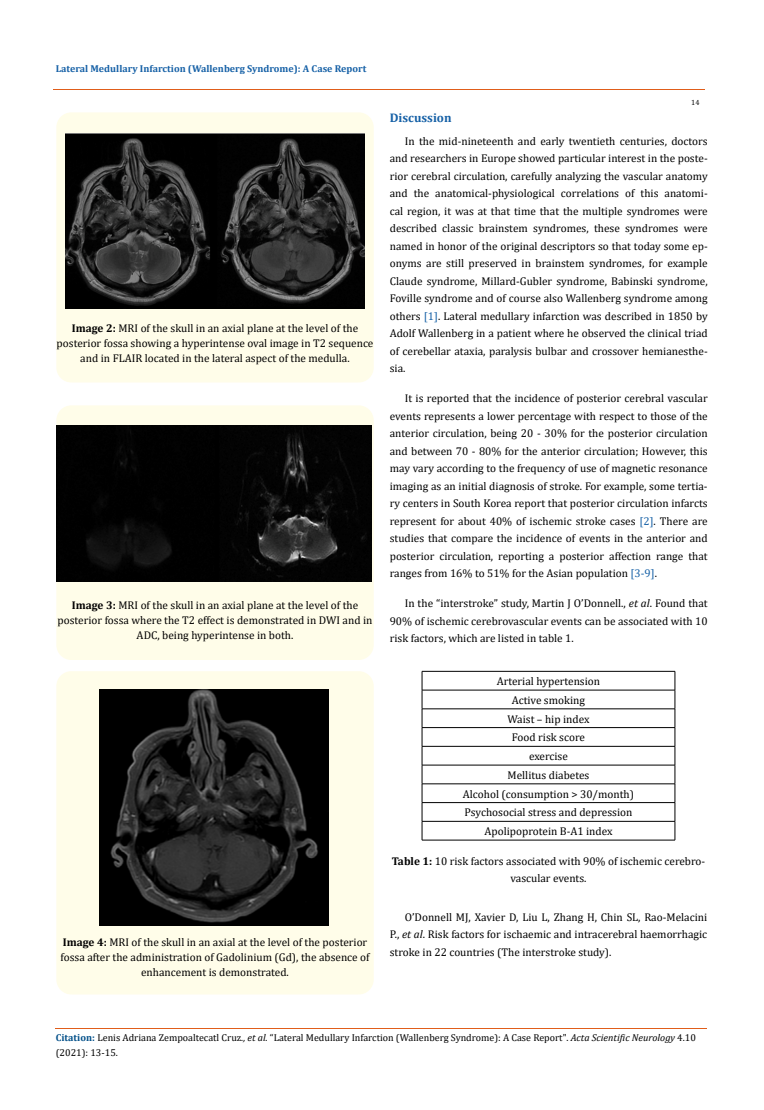
<style>
.page{position:relative;width:764px;height:1110px;background:#fff}
.page>*{position:absolute;margin:0;border:0;box-sizing:border-box;transform-origin:0 0}
.t1{font:700 12.5px "Cambria";color:#1560a6}
.t2{font:11.25px/17.5px "Cambria";color:#000;text-align:center}
.t3{font:10px/15px "Cambria";color:#000}
.t4{font:700 10px "Cambria";color:#1560a6}
.t5{font:7.5px "Cambria";color:#000}
.s1{font-weight:700}
.s2{color:#1560a6}
.s3{font-style:italic}
.s4{font-weight:700;color:#035089}
</style>
<div class="page">
<div style="left:56px;top:112px;width:318px;height:271px;background:#fffde9;border-radius:15px"></div>
<img style="left:65px;top:133px;width:300px;height:175px">
<div style="left:56px;top:405px;width:318px;height:255px;background:#fffde9;border-radius:15px"></div>
<img style="left:57px;top:425px;width:314px;height:156px">
<div style="left:56px;top:671px;width:318px;height:324px;background:#fffde9;border-radius:15px"></div>
<img style="left:99px;top:690px;width:230px;height:236px">
<hr style="left:422px;top:671px;width:253px;height:1px;background:#000">
<hr style="left:422px;top:690px;width:253px;height:1px;background:#000">
<hr style="left:422px;top:709px;width:253px;height:1px;background:#000">
<hr style="left:422px;top:727px;width:253px;height:1px;background:#000">
<hr style="left:422px;top:746px;width:253px;height:1px;background:#000">
<hr style="left:422px;top:765px;width:253px;height:1px;background:#000">
<hr style="left:422px;top:784px;width:253px;height:1px;background:#000">
<hr style="left:422px;top:802px;width:253px;height:1px;background:#000">
<hr style="left:422px;top:821px;width:253px;height:1px;background:#000">
<svg style="left:422px;top:672px;width:1px;height:168px"></svg>
<svg style="left:675px;top:672px;width:1px;height:168px"></svg>
<hr style="left:422px;top:840px;width:253px;height:1px;background:#000">
<hr style="left:53px;top:90px;width:651px;height:1px;background:#e05d1a">
<hr style="left:56px;top:1028px;width:651px;height:1px;background:#e05d1a">
<p class="t4" style="left:56px;top:61px;width:312px">Lateral Medullary Infarction (Wallenberg Syndrome): A Case Report</p>
<p class="t2" style="left:57px;top:321px;width:318px;line-height:15px"><span class="s1">Image 2:</span> MRI of the skull in an axial plane at the level of the posterior fossa showing a hyperintense oval image in T2 sequence and in FLAIR located in the lateral aspect of the medulla.</p>
<p class="t2" style="left:57px;top:597px;width:316px;line-height:15px"><span class="s1">Image 3:</span> MRI of the skull in an axial plane at the level of the posterior fossa where the T2 effect is demonstrated in DWI and in<br>ADC, being hyperintense in both.</p>
<p class="t2" style="left:60px;top:935px;width:311px;line-height:15px"><span class="s1">Image 4:</span> MRI of the skull in an axial at the level of the posterior fossa after the administration of Gadolinium (Gd), the absence of enhancement is demonstrated.</p>
<p class="t5" style="left:691px;top:98px;width:10px">14</p>
<p class="t1" style="left:390px;top:109px;width:63px">Discussion</p>
<p class="t2" style="left:390px;top:132px;width:319px;text-align:justify;text-indent:15px">In the mid-nineteenth and early twentieth centuries, doctors and researchers in Europe showed particular interest in the poste&shy;rior cerebral circulation, carefully analyzing the vascular anatomy and the anatomical-physiological correlations of this anatomi&shy;cal region, it was at that time that the multiple syndromes were described classic brainstem syndromes, these syndromes were named in honor of the original descriptors so that today some ep&shy;onyms are still preserved in brainstem syndromes, for example Claude syndrome, Millard-Gubler syndrome, Babinski syndrome, Foville syndrome and of course also Wallenberg syndrome among others <span class="s2">[1]</span>. Lateral medullary infarction was described in 1850 by Adolf Wallenberg in a patient where he observed the clinical triad of cerebellar ataxia, paralysis bulbar and crossover hemianesthe&shy;sia.</p>
<p class="t2" style="left:390px;top:390px;width:319px;text-align:justify;text-indent:15px">It is reported that the incidence of posterior cerebral vascular events represents a lower percentage with respect to those of the anterior circulation, being 20 - 30% for the posterior circulation and between 70 - 80% for the anterior circulation; However, this may vary according to the frequency of use of magnetic resonance imaging as an initial diagnosis of stroke. For example, some tertia&shy;ry centers in South Korea report that posterior circulation infarcts represent for about 40% of ischemic stroke cases <span class="s2">[2]</span>. There are studies that compare the incidence of events in the anterior and posterior circulation, reporting a posterior affection range that ranges from 16% to 51% for the Asian population <span class="s2">[3-9]</span>.</p>
<p class="t2" style="left:390px;top:595px;width:319px;text-align:justify;text-indent:15px">In the “interstroke” study, Martin J O’Donnell., <span class="s3">et al</span>. Found that 90% of ischemic cerebrovascular events can be associated with 10 risk factors, which are listed in table 1.</p>
<p class="t2" style="left:463px;top:672px;width:173px;line-height:18.8px">Arterial hypertension<br>Active smoking<br>Waist – hip index<br>Food risk score<br>exercise<br>Mellitus diabetes<br>Alcohol (consumption &gt; 30/month)<br>Psychosocial stress and depression<br>Apolipoprotein B-A1 index</p>
<p class="t2" style="left:392px;top:852px;width:315px;line-height:16.9px"><span class="s1">Table 1:</span> 10 risk factors associated with 90% of ischemic cerebro&shy;vascular events.</p>
<p class="t2" style="left:390px;top:908px;width:319px;text-align:justify;text-indent:15px">O’Donnell MJ, Xavier D, Liu L, Zhang H, Chin SL, Rao-Melacini P., <span class="s3">et al</span>. Risk factors for ischaemic and intracerebral haemorrhagic stroke in 22 countries (The interstroke study).</p>
<p class="t3" style="left:56px;top:1030px;width:642px"><span class="s4">Citation:</span> Lenis Adriana Zempoaltecatl Cruz<span class="s3">., et al.</span> “Lateral Medullary Infarction (Wallenberg Syndrome): A Case Report". <span class="s3">Acta Scientific Neurology</span> 4.10 (2021): 13-15.</p>
</div>
